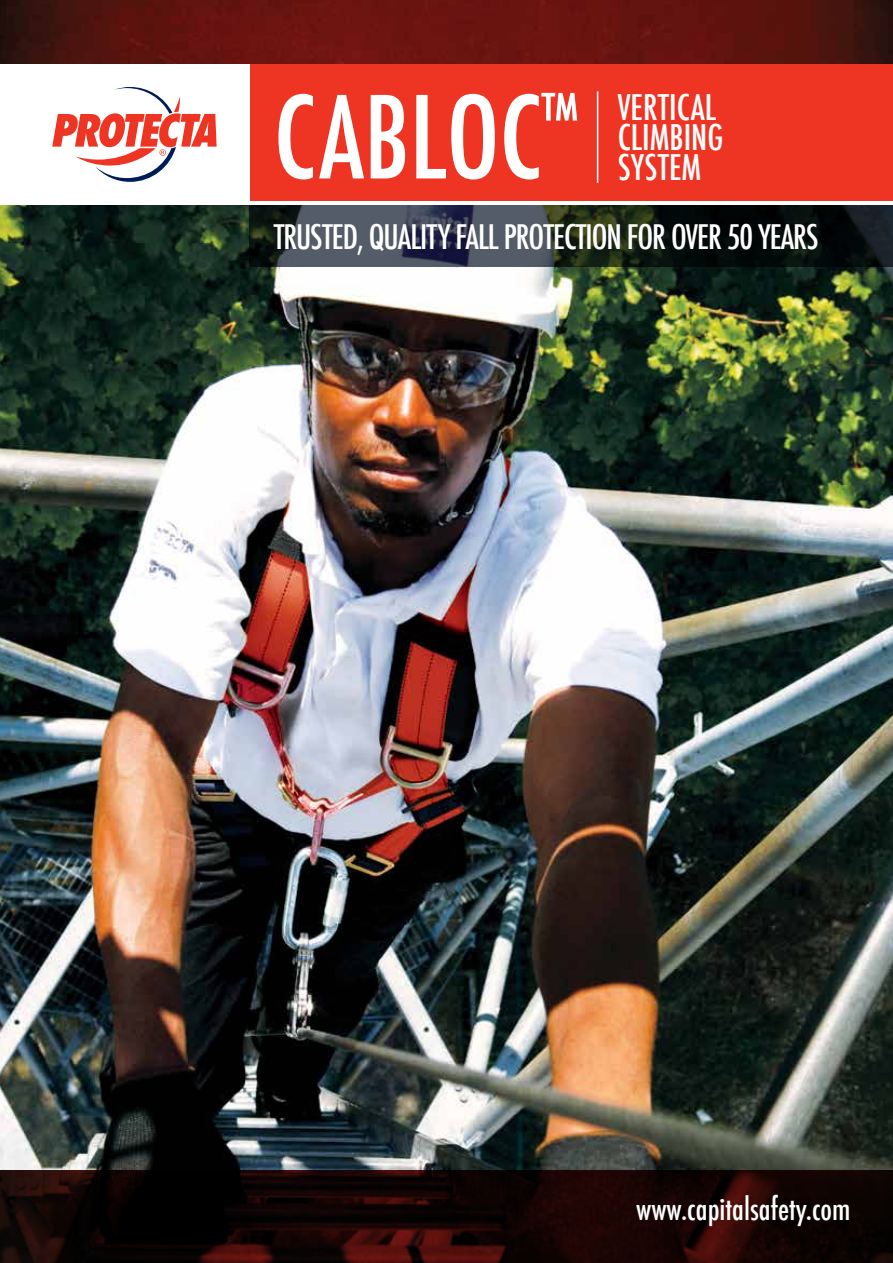
<style>
.page{position:relative;width:893px;height:1263px;background:#fff}
.page>*{position:absolute;margin:0;border:0;box-sizing:border-box;transform-origin:0 0}
.t1{font:500 condensed 110.85px "Futura";color:#fff}
.t2{font:500 condensed 34.5px/30px "Futura";color:#fff}
.t3{font:500 condensed 33px "Futura";letter-spacing:-.03em;color:#fff}
.t4{font:500 condensed 30px "Futura";color:#fff}
</style>
<div class="page">
<img style="left:0;top:0;width:893px;height:1170px">
<hr style="left:0;top:201px;width:893px;height:4px;background:#fff">
<img style="left:0;top:1170px;width:893px;height:93px">
<div style="left:249px;top:64px;width:644px;height:137px;background:#ee3524"></div>
<svg style="left:249px;top:205px;width:644px;height:62px"></svg>
<div style="left:0;top:64px;width:249px;height:139px;background:#fff"></div>
<svg style="left:52px;top:87px;width:165px;height:95px"></svg>
<hr style="left:597px;top:91px;width:1px;height:92px;background:#fff">
<h1 class="t1" style="left:274px;top:66px;width:306px">CABLOC<sup>™</sup></h1>
<p class="t2" style="left:618px;top:92px;width:107px">VERTICAL<br>CLIMBING<br>SYSTEM</p>
<p class="t3" style="left:274px;top:216px;width:546px">TRUSTED, QUALITY FALL PROTECTION FOR OVER 50 YEARS</p>
<p class="t4" style="left:636px;top:1190px;width:216px">www.capitalsafety.com</p>
</div>
